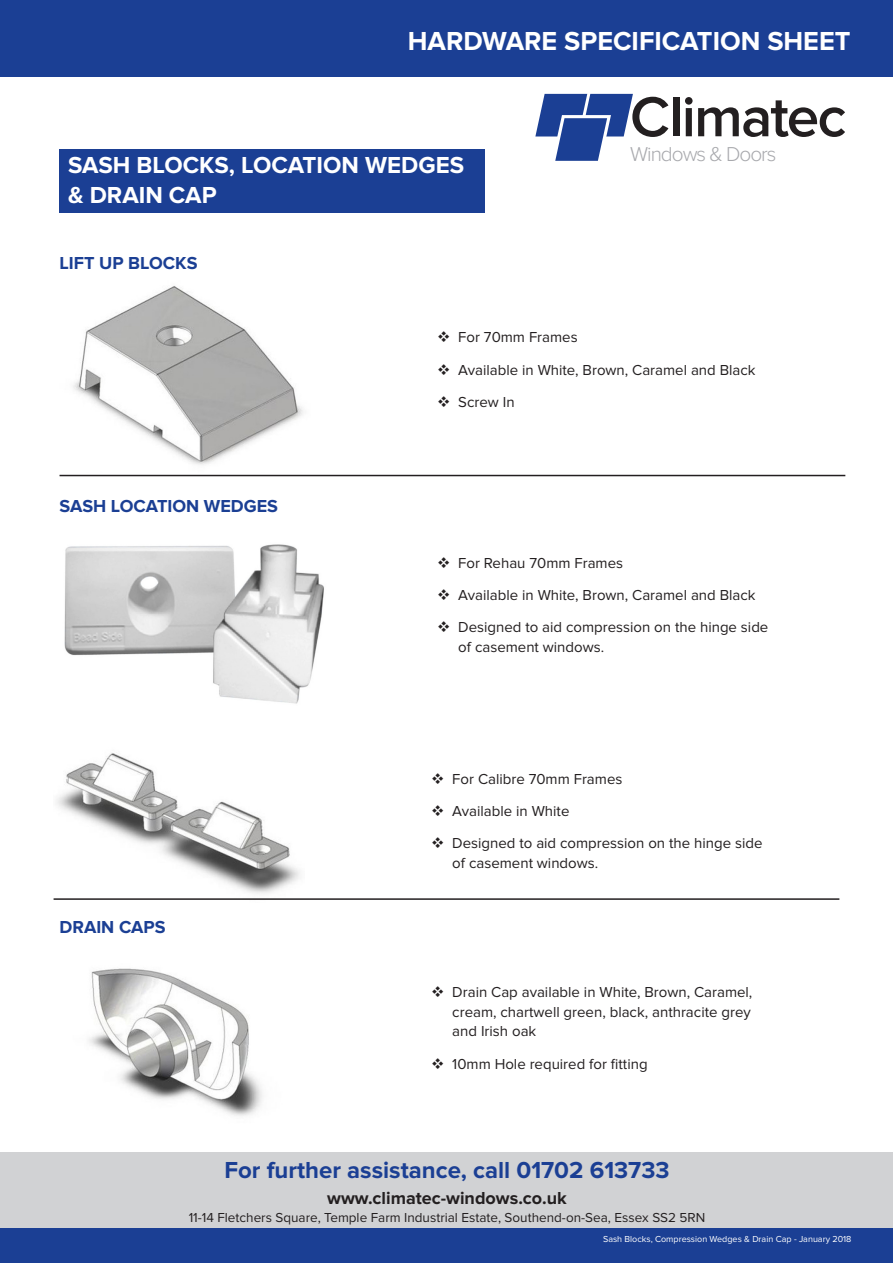
<style>
.page{position:relative;width:893px;height:1263px;background:#fff}
.page>*{position:absolute;margin:0;border:0;box-sizing:border-box;transform-origin:0 0}
.t1{font:600 58.35px "Proxima Nova";letter-spacing:-.03em;color:#231f20}
.t2{font:700 27px "Proxima Nova";color:#fff}
.t3{font:700 24px "Proxima Nova";color:#1b3f94}
.t4{font:700 24px/30px "Proxima Nova";color:#fff}
.t5{font:300 20.85px "Proxima Nova";letter-spacing:-.05em;color:#a8a9ad}
.t6{font:700 18px "Proxima Nova";color:#1b3f94}
.t7{font:700 18px "Proxima Nova";color:#231f20}
.t8{font:15px/19.5px "Proxima Nova";color:#231f20}
.t9{font:13.5px "Proxima Nova";color:#231f20}
.t10{font:9px "Proxima Nova";color:#fff}
</style>
<div class="page">
<div style="left:0;top:1152px;width:893px;height:77px;background:#d1d2d4"></div>
<div style="left:0;top:1229px;width:893px;height:34px;background:#1b3f94"></div>
<svg style="left:535px;top:94px;width:98px;height:67px"></svg>
<div style="left:0;top:0;width:893px;height:77px;background:#1b3f94"></div>
<div style="left:60px;top:149px;width:425px;height:64px;background:#1b3f94"></div>
<img style="left:73px;top:286px;width:230px;height:179px">
<img style="left:64px;top:544px;width:260px;height:160px">
<img style="left:56px;top:753px;width:244px;height:141px">
<img style="left:89px;top:968px;width:174px;height:148px">
<hr style="left:60px;top:475px;width:785px;height:1px;background:#231f20">
<hr style="left:54px;top:898px;width:785px;height:2px;background:#231f20">
<p class="t2" style="left:408px;top:25px;width:444px">HARDWARE SPECIFICATION SHEET</p>
<p class="t4" style="left:68px;top:151px;width:398px">SASH BLOCKS, LOCATION WEDGES &amp; DRAIN CAP</p>
<p class="t6" style="left:60px;top:253px;width:139px">LIFT UP BLOCKS</p>
<p class="t1" style="left:630px;top:83px;width:218px">Climatec</p>
<p class="t5" style="left:630px;top:142px;width:148px">Windows &amp; Doors</p>
<p class="t6" style="left:60px;top:495px;width:220px">SASH LOCATION WEDGES</p>
<p class="t6" style="left:60px;top:916px;width:108px">DRAIN CAPS</p>
<p class="t8" style="left:437px;top:328px;width:142px">❖ For 70mm Frames</p>
<p class="t8" style="left:437px;top:361px;width:320px">❖ Available in White, Brown, Caramel and Black</p>
<p class="t8" style="left:437px;top:393px;width:79px">❖ Screw In</p>
<p class="t8" style="left:437px;top:554px;width:188px">❖ For Rehau 70mm Frames</p>
<p class="t8" style="left:437px;top:586px;width:320px">❖ Available in White, Brown, Caramel and Black</p>
<p class="t8" style="left:458px;top:618px;width:312px;text-indent:-21px">❖ Designed to aid compression on the hinge side of casement windows.</p>
<p class="t8" style="left:431px;top:769px;width:193px">❖ For Calibre 70mm Frames</p>
<p class="t8" style="left:431px;top:802px;width:140px">❖ Available in White</p>
<p class="t8" style="left:452px;top:834px;width:312px;text-indent:-21px">❖ Designed to aid compression on the hinge side of casement windows.</p>
<p class="t8" style="left:452px;top:983px;width:302px;text-align:justify;text-indent:-21px">❖ Drain Cap available in White, Brown, Caramel, cream, chartwell green, black, anthracite grey and Irish oak</p>
<p class="t8" style="left:431px;top:1054px;width:218px">❖ 10mm Hole required for fitting</p>
<p class="t3" style="left:224px;top:1156px;width:447px">For further assistance, call 01702 613733</p>
<p class="t7" style="left:327px;top:1187px;width:241px">www.climatec-windows.co.uk</p>
<p class="t9" style="left:189px;top:1211px;width:518px">11-14 Fletchers Square, Temple Farm Industrial Estate, Southend-on-Sea, Essex SS2 5RN</p>
<p class="t10" style="left:603px;top:1234px;width:250px">Sash Blocks, Compression Wedges &amp; Drain Cap - January 2018</p>
</div>
